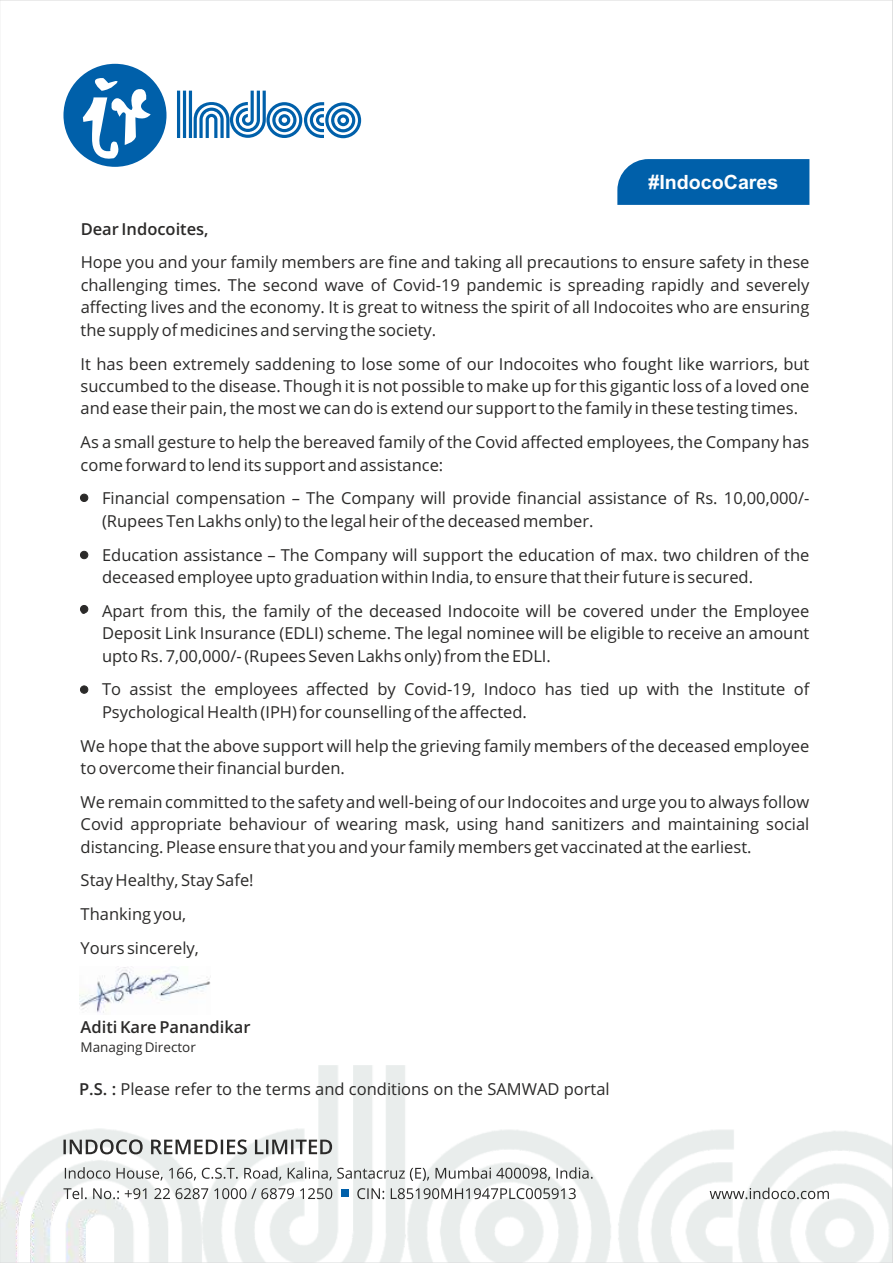
<style>
.page{position:relative;width:893px;height:1263px;background:#fff}
.page>*{position:absolute;margin:0;border:0;box-sizing:border-box;transform-origin:0 0}
.t1{font:700 19.65px "Arial";color:#fefefe}
.t2{font:16.5px/22.5px "Open Sans";color:#2b2a29}
.t3{font:600 16.5px "Open Sans";color:#2b2a29}
.t4{font:13.5px "Open Sans";color:#2b2a29}
.s1{font-weight:600}
</style>
<div class="page">
<img style="left:2px;top:1065px;width:889px;height:196px">
<svg style="left:177px;top:91px;width:184px;height:47px"></svg>
<svg style="left:63px;top:64px;width:103px;height:103px"></svg>
<svg style="left:710px;top:1187px;width:119px;height:12px"></svg>
<svg style="left:65px;top:1167px;width:528px;height:14px"></svg>
<svg style="left:63px;top:1187px;width:513px;height:12px"></svg>
<svg style="left:63px;top:1139px;width:269px;height:15px"></svg>
<svg style="left:617px;top:159px;width:192px;height:46px;background:#0865ac"></svg>
<img style="left:80px;top:966px;width:130px;height:47px">
<div style="left:80px;top:494px;width:8px;height:8px;background:#2b2a29;border:1px solid #2b2a29;border-radius:50%"></div>
<div style="left:80px;top:551px;width:8px;height:8px;background:#2b2a29;border:1px solid #2b2a29;border-radius:50%"></div>
<div style="left:80px;top:605px;width:8px;height:8px;background:#2b2a29;border:1px solid #2b2a29;border-radius:50%"></div>
<div style="left:80px;top:685px;width:8px;height:9px;background:#2b2a29;border:1px solid #2b2a29;border-radius:50%"></div>
<p class="t1" style="left:648px;top:175px;width:132px">#IndocoCares</p>
<p class="t3" style="left:81px;top:222px;width:130px">Dear Indocoites,</p>
<p class="t2" style="left:81px;top:253px;width:730px;text-align:justify">Hope you and your family members are fine and taking all precautions to ensure safety in these challenging times. The second wave of Covid-19 pandemic is spreading rapidly and severely affecting lives and the economy. It is great to witness the spirit of all Indocoites who are ensuring the supply of medicines and serving the society.</p>
<p class="t2" style="left:81px;top:354px;width:730px;text-align:justify">It has been extremely saddening to lose some of our Indocoites who fought like warriors, but succumbed to the disease. Though it is not possible to make up for this gigantic loss of a loved one and ease their pain, the most we can do is extend our support to the family in these testing times.</p>
<p class="t2" style="left:81px;top:433px;width:730px">As a small gesture to help the bereaved family of the Covid affected employees, the Company has come forward to lend its support and assistance:</p>
<p class="t2" style="left:102px;top:489px;width:709px">Financial compensation – The Company will provide financial assistance of Rs. 10,00,000/- (Rupees Ten Lakhs only) to the legal heir of the deceased member.</p>
<p class="t2" style="left:102px;top:545px;width:709px">Education assistance – The Company will support the education of max. two children of the deceased employee upto graduation within India, to ensure that their future is secured.</p>
<p class="t2" style="left:102px;top:601px;width:709px;text-align:justify">Apart from this, the family of the deceased Indocoite will be covered under the Employee Deposit Link Insurance (EDLI) scheme. The legal nominee will be eligible to receive an amount upto Rs. 7,00,000/- (Rupees Seven Lakhs only) from the EDLI.</p>
<p class="t2" style="left:102px;top:680px;width:709px">To assist the employees affected by Covid-19, Indoco has tied up with the Institute of<br>Psychological Health (IPH) for counselling of the affected.</p>
<p class="t2" style="left:81px;top:736px;width:730px">We hope that the above support will help the grieving family members of the deceased employee to overcome their financial burden.</p>
<p class="t2" style="left:81px;top:792px;width:730px;text-align:justify">We remain committed to the safety and well-being of our Indocoites and urge you to always follow Covid appropriate behaviour of wearing mask, using hand sanitizers and maintaining social distancing. Please ensure that you and your family members get vaccinated at the earliest.</p>
<p class="t2" style="left:81px;top:871px;width:175px">Stay Healthy, Stay Safe!</p>
<p class="t2" style="left:81px;top:904px;width:107px">Thanking you,</p>
<p class="t2" style="left:81px;top:938px;width:120px">Yours sincerely,</p>
<p class="t3" style="left:81px;top:1020px;width:172px">Aditi Kare Panandikar</p>
<p class="t4" style="left:81px;top:1041px;width:117px">Managing Director</p>
<p class="t2" style="left:79px;top:1080px;width:532px"><span class="s1">P.S. :</span> Please refer to the terms and conditions on the SAMWAD portal</p>
</div>
